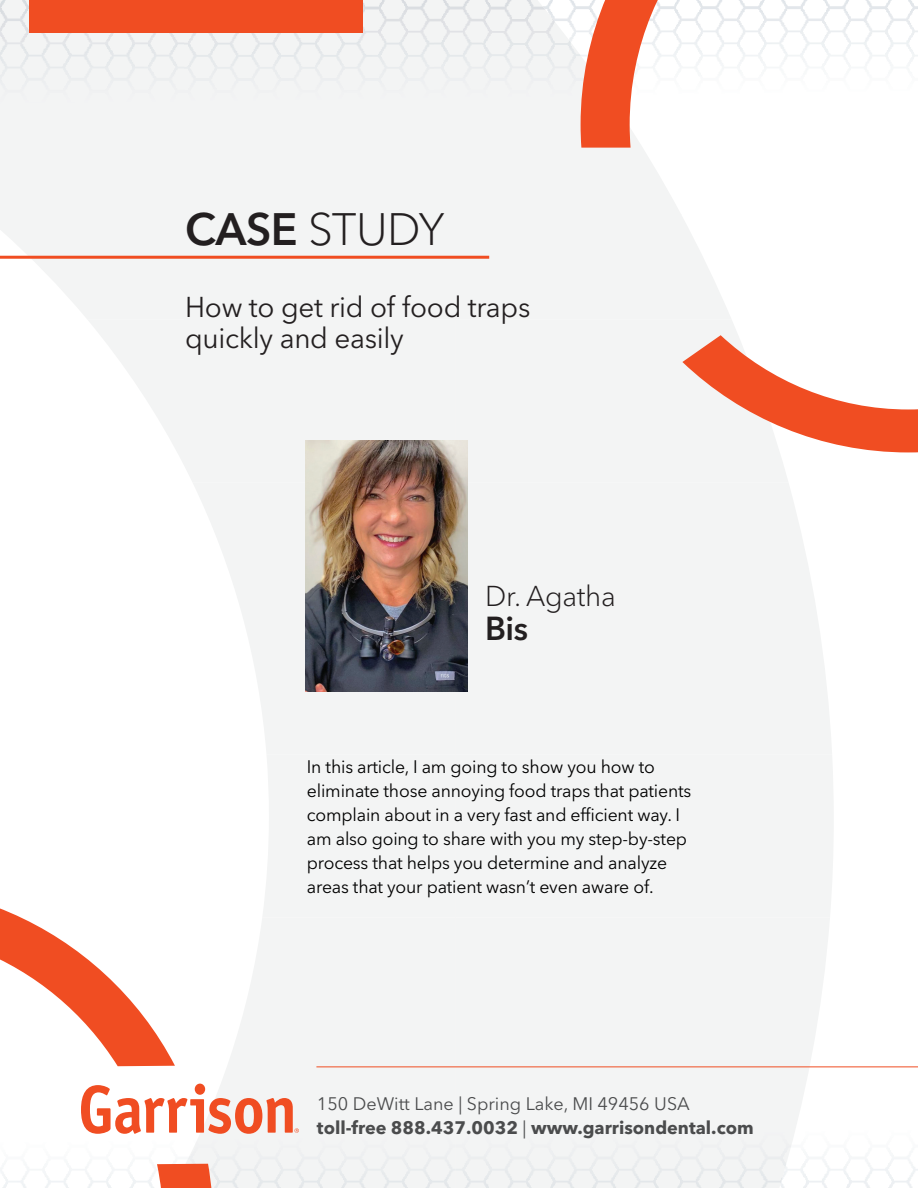
<style>
.page{position:relative;width:918px;height:1188px;background:#fff}
.page>*{position:absolute;margin:0;border:0;box-sizing:border-box;transform-origin:0 0}
.t1{font:300 45px "Avenir Next World";letter-spacing:-.02em;color:#231f20}
.t2{font:600 33px "Avenir Next World";color:#231f20}
.t3{font:28.5px/31.5px "Avenir Next World";letter-spacing:-.01em;color:#231f20}
.t4{font:300 28.5px "Avenir Next World";letter-spacing:-.01em;color:#231f20}
.t5{font:18px/24px "Avenir Next World";letter-spacing:-.01em;color:#000}
.t6{font:700 18px/24px "Avenir Next World";color:#4b4c4d}
.s1{font-weight:600}
.s2{font-weight:400}
</style>
<div class="page">
<div style="left:184px;top:320px;width:548px;height:163px;background:#f3f4f4"></div>
<div style="left:432px;top:0;width:51px;height:483px;background:#f3f4f4"></div>
<div style="left:0;top:0;width:433px;height:320px;background:#f3f4f4"></div>
<div style="left:482px;top:54px;width:99px;height:53px;background:#f3f4f4"></div>
<img style="left:482px;top:0;width:97px;height:54px">
<img style="left:193px;top:483px;width:639px;height:271px">
<svg style="left:0;top:908px;width:237px;height:280px"></svg>
<hr style="left:0;top:256px;width:489px;height:3px;background:#f04d22">
<hr style="left:316px;top:1066px;width:602px;height:1px;background:#f04d22">
<svg style="left:581px;top:0;width:337px;height:452px"></svg>
<svg style="left:81px;top:1084px;width:218px;height:50px"></svg>
<div style="left:29px;top:0;width:333px;height:32px;background:#f04d22"></div>
<img style="left:306px;top:441px;width:162px;height:250px">
<h1 class="t1" style="left:185px;top:193px;width:261px"><span class="s1">CASE</span> STUDY</h1>
<h3 class="t3" style="left:185px;top:291px;width:347px">How to get rid of food traps quickly and easily</h3>
<h3 class="t4" style="left:485px;top:573px;width:132px">Dr. Agatha</h3>
<h2 class="t2" style="left:485px;top:610px;width:45px">Bis</h2>
<p class="t5" style="left:307px;top:754px;width:386px">In this article, I am going to show you how to eliminate those annoying food traps that patients complain about in a very fast and efficient way. I am also going to share with you my step-by-step process that helps you determine and analyze areas that your patient wasn’t even aware of.</p>
<p class="t6" style="left:317px;top:1092px;width:438px"><span class="s2">150 DeWitt Lane | Spring Lake, MI 49456 USA </span>toll-free 888.437.0032 <span class="s2">|</span> www.garrisondental.com</p>
</div>
